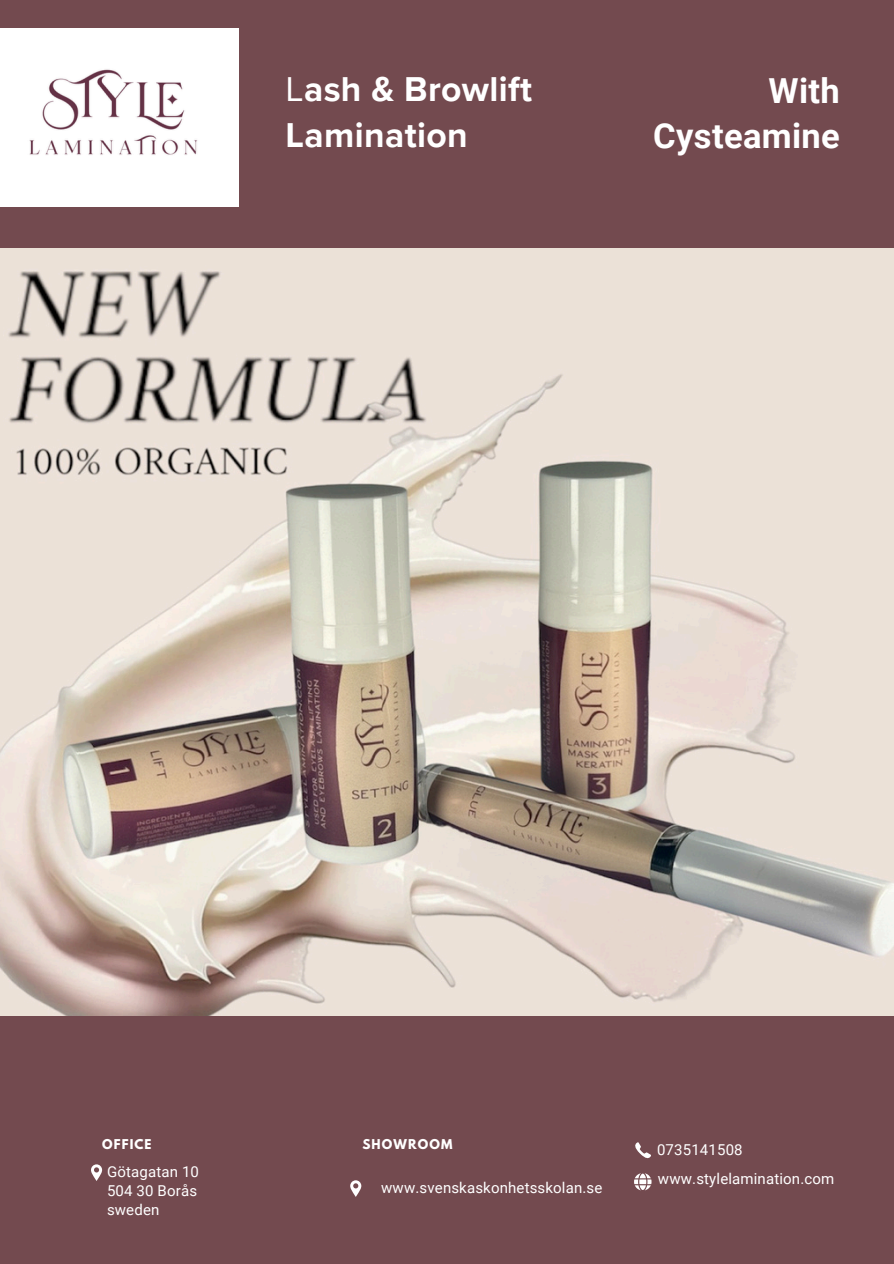
<style>
.page{position:relative;width:894px;height:1264px;background:#fff}
.page>*{position:absolute;margin:0;border:0;box-sizing:border-box;transform-origin:0 0}
.t1{font:700 35.55px/46.2px "Proxima Nova";letter-spacing:.01em;color:#fff}
.t2{font:700 34.5px/45px "Roboto";letter-spacing:.01em;color:#fff;text-align:right}
.t3{font:15px/19.2px "Roboto";letter-spacing:.01em;color:#fff}
.t4{font:700 12px "League Spartan";letter-spacing:.09em;color:#fff}
.s1{font-weight:400}
</style>
<div class="page">
<div style="left:0;top:0;width:893px;height:1263px;background:#734a4f"></div>
<svg style="left:635px;top:1142px;width:15px;height:17px"></svg>
<svg style="left:91px;top:1164px;width:11px;height:16px"></svg>
<svg style="left:350px;top:1180px;width:11px;height:16px"></svg>
<svg style="left:634px;top:1173px;width:17px;height:17px"></svg>
<img style="left:0;top:248px;width:893px;height:767px">
<img style="left:0;top:29px;width:238px;height:177px">
<p class="t1" style="left:285px;top:67px;width:248px"><span class="s1">L</span>ash &amp; Browlift<br>Lamination</p>
<h3 class="t2" style="left:653px;top:68px;width:188px">With<br>Cysteamine</h3>
<h1 class="t4" style="left:102px;top:1137px;width:51px">OFFICE</h1>
<p class="t4" style="left:362px;top:1137px;width:91px">SHOWROOM</p>
<p class="t3" style="left:107px;top:1162px;width:93px">Götagatan 10<br>504 30 Borås sweden</p>
<p class="t3" style="left:381px;top:1178px;width:223px">www.svenskaskonhetsskolan.se</p>
<h3 class="t3" style="left:657px;top:1140px;width:87px">0735141508</h3>
<p class="t3" style="left:657px;top:1169px;width:178px">www.stylelamination.com</p>
</div>
